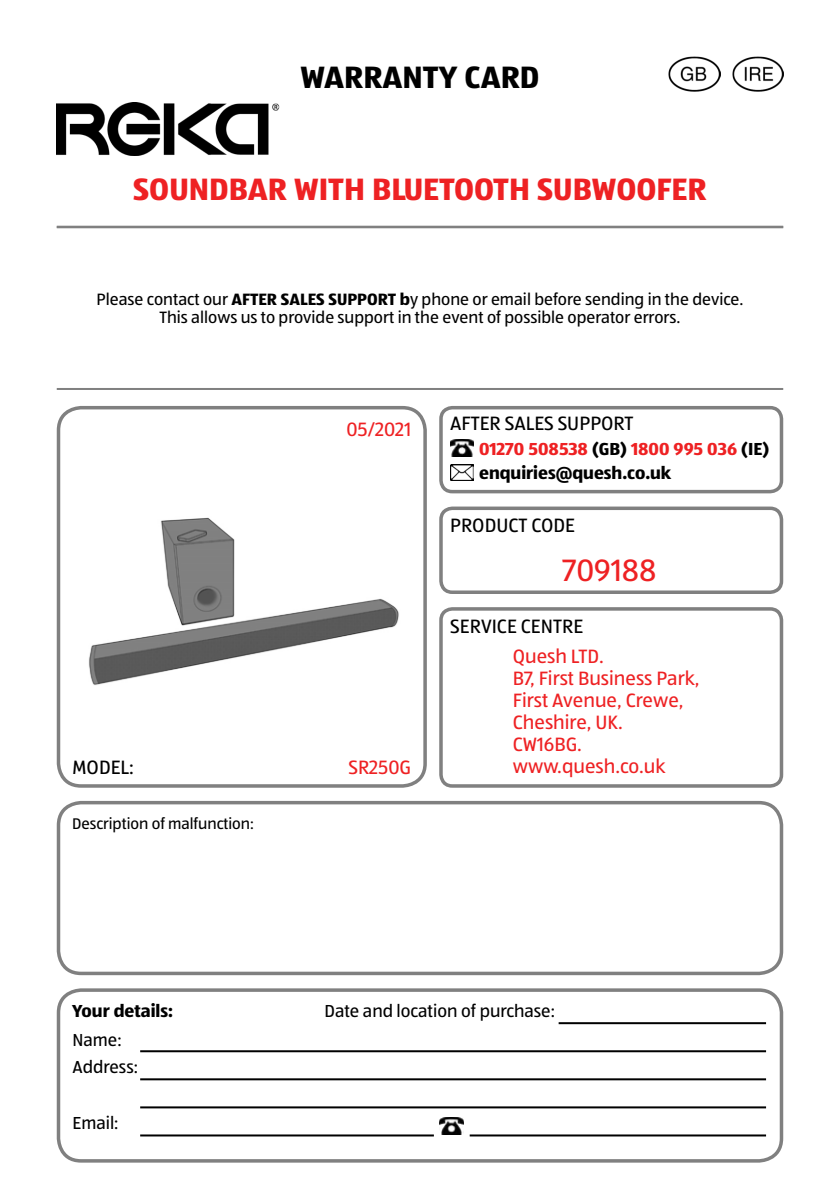
<style>
.page{position:relative;width:840px;height:1191px;background:#fff}
.page>*{position:absolute;margin:0;border:0;box-sizing:border-box;transform-origin:0 0}
.t1{font:700 32px "ALDISUEDOT";color:#ee2123}
.t2{font:700 32px "ALDISUEDOT";color:#000}
.t3{font:32px "ALDISUEDOT";color:#ee2123}
.t4{font:20px "ALDISUEDOT";color:#ee2123}
.t5{font:20px "ALDISUEDOT";color:#000}
.t6{font:18px "ALDISUEDOT";color:#000}
.t7{font:700 18px "ALDISUEDOT";color:#000}
.t8{font:700 18px "ALDISUEDOT";color:#ee2123}
.t9{font:17px "ALDISUEDOT";color:#000}
.t10{font:16px "ALDISUEDOT";color:#000}
.s1{font-weight:700}
.s2{color:#000}
</style>
<div class="page">
<hr style="left:57px;top:388px;width:725px;height:2px;background:#808080">
<img style="left:57px;top:102px;width:223px;height:54px">
<img style="left:668px;top:57px;width:51px;height:35px">
<img style="left:732px;top:57px;width:50px;height:35px">
<hr style="left:57px;top:226px;width:725px;height:2px;background:#808080">
<div style="left:439px;top:406px;width:343px;height:87px;border:4px solid #808080;border-radius:11px"></div>
<svg style="left:450px;top:439px;width:24px;height:18px"></svg>
<img style="left:450px;top:464px;width:23px;height:16px">
<div style="left:439px;top:506px;width:343px;height:88px;border:4px solid #808080;border-radius:11px"></div>
<div style="left:439px;top:607px;width:343px;height:180px;border:4px solid #808080;border-radius:11px"></div>
<div style="left:57px;top:406px;width:369px;height:381px;border:4px solid #808080;border-radius:23px"></div>
<div style="left:57px;top:801px;width:725px;height:174px;border:4px solid #808080;border-radius:23px"></div>
<div style="left:57px;top:988px;width:725px;height:174px;border:4px solid #808080;border-radius:23px"></div>
<hr style="left:140px;top:1078px;width:625px;height:2px;background:#000">
<hr style="left:140px;top:1106px;width:625px;height:2px;background:#000">
<hr style="left:140px;top:1050px;width:625px;height:2px;background:#000">
<hr style="left:140px;top:1134px;width:293px;height:2px;background:#000">
<hr style="left:469px;top:1134px;width:296px;height:2px;background:#000">
<svg style="left:439px;top:1117px;width:25px;height:18px"></svg>
<hr style="left:558px;top:1022px;width:207px;height:2px;background:#000">
<img style="left:89px;top:517px;width:310px;height:168px">
<p class="t2" style="left:300px;top:55px;width:240px">WARRANTY CARD</p>
<p class="t1" style="left:133px;top:167px;width:574px">SOUNDBAR WITH BLUETOOTH SUBWOOFER</p>
<p class="t9" style="left:96px;top:289px;width:648px">Please contact our <span class="s1">AFTER SALES SUPPORT b</span>y phone or email before sending in the device.</p>
<p class="t9" style="left:159px;top:307px;width:522px">This allows us to provide support in the event of possible operator errors.</p>
<p class="t4" style="left:346px;top:416px;width:66px">05/2021</p>
<p class="t5" style="left:450px;top:410px;width:185px">AFTER SALES SUPPORT</p>
<p class="t7" style="left:479px;top:461px;width:193px">enquiries@quesh.co.uk</p>
<p class="t8" style="left:479px;top:436px;width:291px">01270 508538 <span class="s2">(GB)</span> 1800 995 036 <span class="s2">(IE)</span></p>
<p class="t5" style="left:450px;top:512px;width:126px">PRODUCT CODE</p>
<p class="t3" style="left:562px;top:549px;width:96px">709188</p>
<p class="t5" style="left:450px;top:613px;width:134px">SERVICE CENTRE</p>
<p class="t4" style="left:512px;top:643px;width:92px">Quesh LTD.</p>
<p class="t4" style="left:512px;top:665px;width:188px">B7, First Business Park,</p>
<p class="t4" style="left:512px;top:687px;width:172px">First Avenue, Crewe,</p>
<p class="t4" style="left:512px;top:709px;width:111px">Cheshire, UK.</p>
<p class="t4" style="left:512px;top:731px;width:71px">CW16BG.</p>
<p class="t5" style="left:73px;top:754px;width:63px">MODEL:</p>
<p class="t4" style="left:348px;top:754px;width:64px">SR250G</p>
<p class="t4" style="left:512px;top:753px;width:154px">www.quesh.co.uk</p>
<p class="t10" style="left:72px;top:813px;width:183px">Description of malfunction:</p>
<p class="t7" style="left:72px;top:998px;width:102px">Your details:</p>
<p class="t6" style="left:324px;top:999px;width:232px">Date and location of purchase:</p>
<p class="t6" style="left:72px;top:1028px;width:51px">Name:</p>
<p class="t6" style="left:72px;top:1055px;width:67px">Address:</p>
<p class="t6" style="left:72px;top:1111px;width:47px">Email:</p>
</div>
